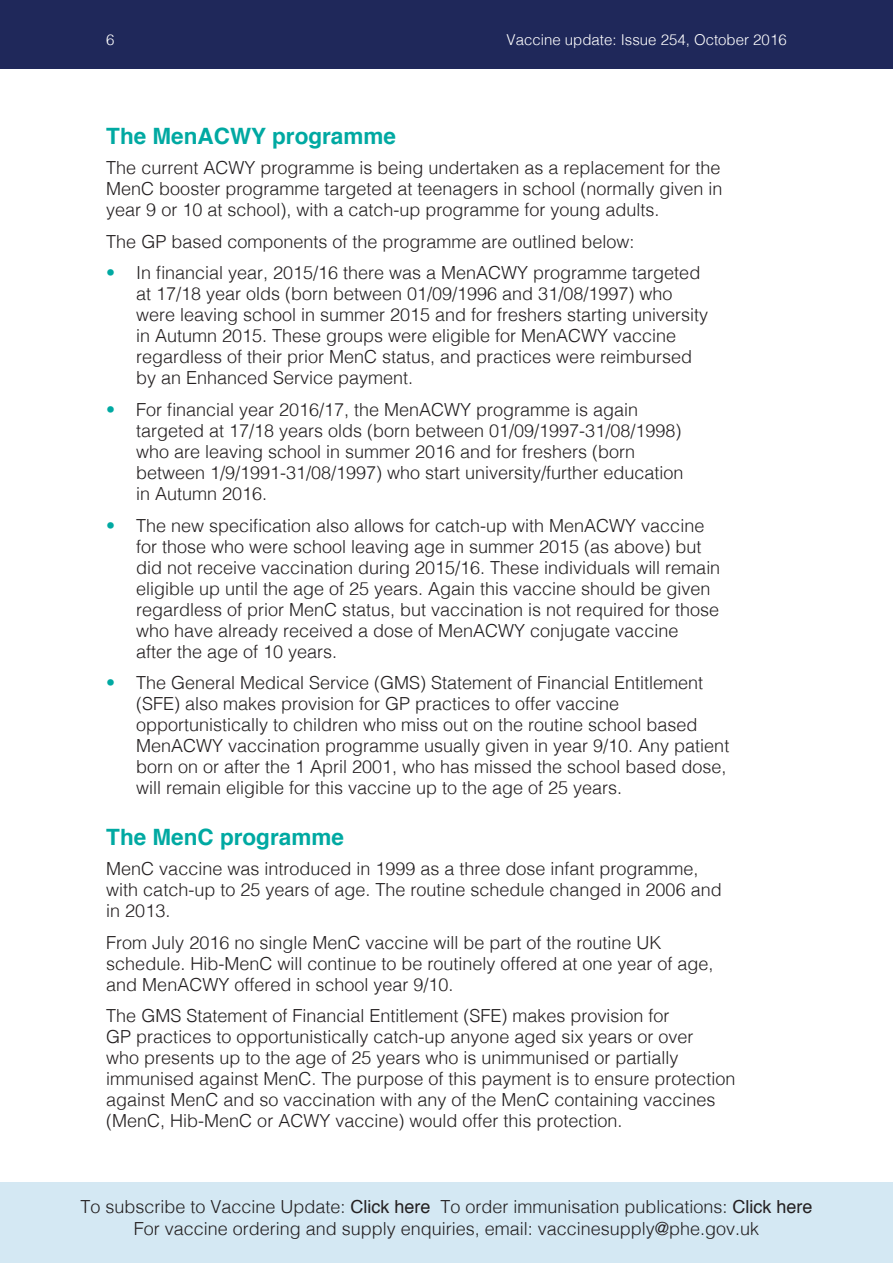
<style>
.page{position:relative;width:893px;height:1263px;background:#fff}
.page>*{position:absolute;margin:0;border:0;box-sizing:border-box;transform-origin:0 0}
.t1{font:700 22.5px "Helvetica";color:#00a9a2}
.t2{font:300 18px/21px "Helvetica";color:#231f20}
.t3{font:300 15px "Helvetica";color:#fff}
.s1{color:#00a9a2}
.s2{font-weight:400}
</style>
<div class="page">
<div style="left:0;top:0;width:893px;height:68px;background:#1f285a"></div>
<div style="left:0;top:1182px;width:893px;height:81px;background:#d4e8f3"></div>
<p class="t3" style="left:106px;top:27px;width:10px">6</p>
<p class="t3" style="left:506px;top:27px;width:282px">Vaccine update: Issue 254, October 2016</p>
<p class="t1" style="left:106px;top:118px;width:291px">The MenACWY programme</p>
<p class="t2" style="left:106px;top:156px;width:618px;text-align:justify">The current ACWY programme is being undertaken as a replacement for the MenC booster programme targeted at teenagers in school (normally given in year 9 or 10 at school), with a catch-up programme for young adults.</p>
<p class="t2" style="left:106px;top:230px;width:530px">The GP based components of the programme are outlined below:</p>
<p class="t2" style="left:136px;top:261px;width:574px;text-indent:-30px"><span class="s1">•</span> In financial year, 2015/16 there was a MenACWY programme targeted at 17/18 year olds (born between 01/09/1996 and 31/08/1997) who were leaving school in summer 2015 and for freshers starting university in Autumn 2015. These groups were eligible for MenACWY vaccine regardless of their prior MenC status, and practices were reimbursed by an Enhanced Service payment.</p>
<p class="t2" style="left:136px;top:398px;width:549px;text-indent:-30px"><span class="s1">•</span> For financial year 2016/17, the MenACWY programme is again targeted at 17/18 years olds (born between 01/09/1997-31/08/1998) who are leaving school in summer 2016 and for freshers (born between 1/9/1991-31/08/1997) who start university/further education in Autumn 2016.</p>
<p class="t2" style="left:136px;top:513px;width:586px;text-indent:-30px"><span class="s1">•</span> The new specification also allows for catch-up with MenACWY vaccine for those who were school leaving age in summer 2015 (as above) but did not receive vaccination during 2015/16. These individuals will remain eligible up until the age of 25 years. Again this vaccine should be given regardless of prior MenC status, but vaccination is not required for those who have already received a dose of MenACWY conjugate vaccine<br>after the age of 10 years.</p>
<p class="t2" style="left:136px;top:671px;width:595px;text-indent:-30px"><span class="s1">•</span> The General Medical Service (GMS) Statement of Financial Entitlement (SFE) also makes provision for GP practices to offer vaccine opportunistically to children who miss out on the routine school based MenACWY vaccination programme usually given in year 9/10. Any patient born on or after the 1 April 2001, who has missed the school based dose, will remain eligible for this vaccine up to the age of 25 years.</p>
<p class="t1" style="left:106px;top:819px;width:239px">The MenC programme</p>
<p class="t2" style="left:106px;top:857px;width:617px">MenC vaccine was introduced in 1999 as a three dose infant programme, with catch-up to 25 years of age. The routine schedule changed in 2006 and in 2013.</p>
<p class="t2" style="left:106px;top:930px;width:609px">From July 2016 no single MenC vaccine will be part of the routine UK schedule. Hib-MenC will continue to be routinely offered at one year of age, and MenACWY offered in school year 9/10.</p>
<p class="t2" style="left:106px;top:1004px;width:631px">The GMS Statement of Financial Entitlement (SFE) makes provision for<br>GP practices to opportunistically catch-up anyone aged six years or over<br>who presents up to the age of 25 years who is unimmunised or partially immunised against MenC. The purpose of this payment is to ensure protection against MenC and so vaccination with any of the MenC containing vaccines (MenC, Hib-MenC or ACWY vaccine) would offer this protection.</p>
<p class="t2" style="left:80px;top:1194px;width:352px">To subscribe to Vaccine Update: <span class="s2">Click here</span></p>
<p class="t2" style="left:440px;top:1194px;width:374px">To order immunisation publications: <span class="s2">Click here</span></p>
<p class="t2" style="left:134px;top:1217px;width:627px">For vaccine ordering and supply enquiries, email: vaccinesupply@phe.gov.uk</p>
</div>
